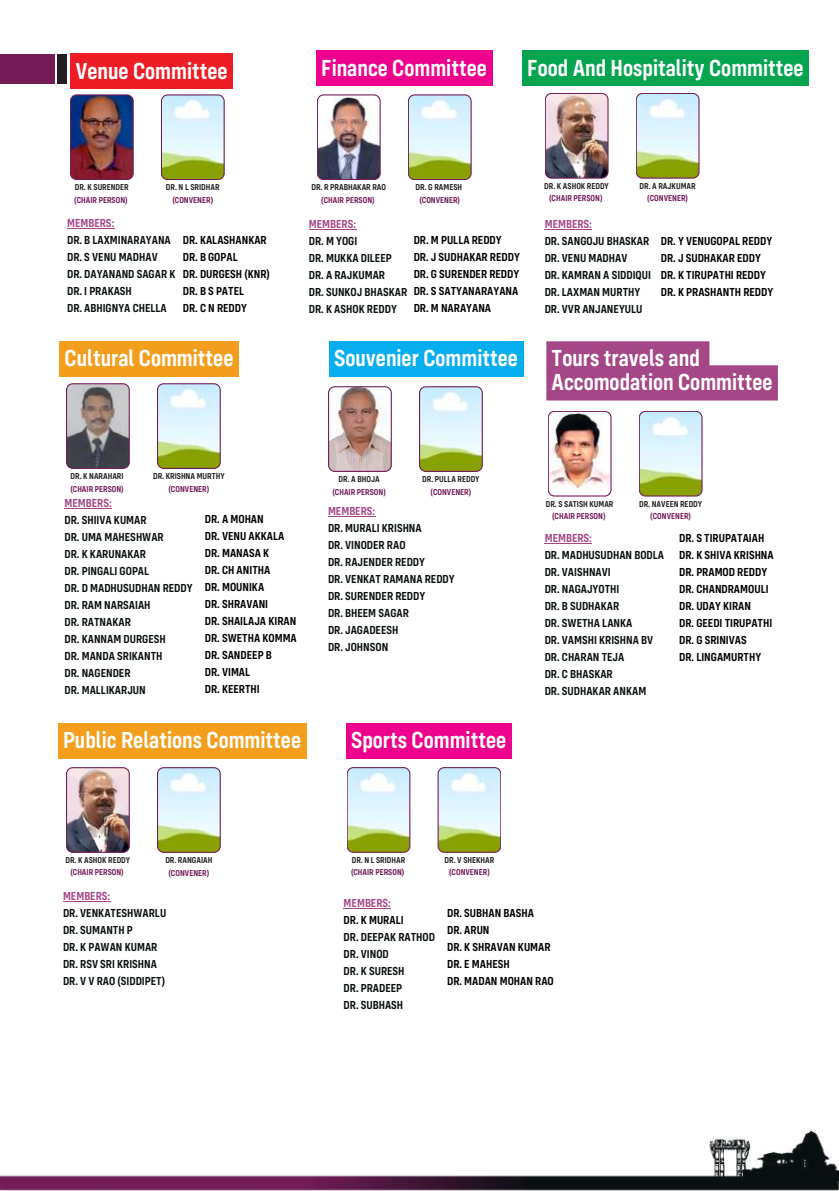
<style>
.page{position:relative;width:839px;height:1191px;background:#fff}
.page>*{position:absolute;margin:0;border:0;box-sizing:border-box;transform-origin:0 0}
.t1{font:600 24px/24px "Config Condensed";color:#fff}
.t2{font:600 12px/17px "Config Condensed";color:#090f10}
.t3{font:600 12px/17px "Config Condensed";color:#000}
.t4{font:600 12px "Config Condensed";color:#a54686}
.t5{font:600 12px/17px "Config Condensed";color:#010203}
.t6{font:600 8.8px "Config Condensed";color:#231f20}
.t7{font:600 8.8px "Config Condensed";color:#741b57}
.t8{font:600 8.8px "Config Condensed";color:#731b57}
</style>
<div class="page">
<img style="left:0;top:1137px;width:838px;height:54px">
<img style="left:743px;top:1129px;width:95px;height:52px">
<div style="left:0;top:54px;width:54px;height:30px;background:#731b57"></div>
<div style="left:58px;top:54px;width:9px;height:30px;background:#231f20"></div>
<img style="left:70px;top:94px;width:64px;height:86px">
<svg style="left:161px;top:94px;width:64px;height:86px;background:#c8d8be"></svg>
<img style="left:317px;top:94px;width:63px;height:86px">
<svg style="left:408px;top:94px;width:63px;height:86px;background:#c9d9bf"></svg>
<img style="left:545px;top:93px;width:63px;height:86px">
<svg style="left:636px;top:93px;width:63px;height:86px;background:#c9dac0"></svg>
<svg style="left:328px;top:386px;width:64px;height:86px"></svg>
<svg style="left:419px;top:386px;width:64px;height:86px;background:#c8d7be"></svg>
<img style="left:548px;top:411px;width:63px;height:85px">
<svg style="left:639px;top:411px;width:63px;height:85px;background:#c9dabf"></svg>
<svg style="left:66px;top:383px;width:64px;height:86px;background:#857b81"></svg>
<svg style="left:157px;top:383px;width:64px;height:86px;background:#c8d7be"></svg>
<img style="left:66px;top:767px;width:64px;height:86px">
<svg style="left:157px;top:767px;width:64px;height:86px;background:#c8d7be"></svg>
<svg style="left:347px;top:767px;width:63px;height:86px;background:#c9d9c0"></svg>
<svg style="left:437px;top:767px;width:64px;height:86px;background:#c9d8c0"></svg>
<div style="left:316px;top:51px;width:176px;height:35px;background:#ec008c"></div>
<hr style="left:309px;top:229px;width:47px;height:1px;background:#a54686">
<hr style="left:544px;top:229px;width:48px;height:1px;background:#a54686">
<div style="left:522px;top:51px;width:286px;height:35px;background:#05a550"></div>
<div style="left:59px;top:341px;width:179px;height:35px;background:#f39e1d"></div>
<hr style="left:65px;top:508px;width:47px;height:1px;background:#a54686">
<svg style="left:546px;top:341px;width:231px;height:60px;background:#b05e95"></svg>
<div style="left:329px;top:341px;width:194px;height:36px;background:#06aeef"></div>
<hr style="left:328px;top:516px;width:47px;height:1px;background:#a54686">
<hr style="left:544px;top:543px;width:48px;height:1px;background:#a54686">
<div style="left:346px;top:723px;width:165px;height:35px;background:#ec008c"></div>
<div style="left:58px;top:723px;width:248px;height:35px;background:#f39e1d"></div>
<hr style="left:63px;top:901px;width:47px;height:1px;background:#a54686">
<div style="left:70px;top:54px;width:163px;height:35px;background:#ed1c25"></div>
<hr style="left:67px;top:228px;width:47px;height:1px;background:#a54686">
<hr style="left:343px;top:908px;width:48px;height:1px;background:#a54686">
<h1 class="t1" style="left:75px;top:58px;width:154px">Venue Committee</h1>
<h1 class="t1" style="left:321px;top:55px;width:167px">Finance Committee</h1>
<h1 class="t1" style="left:527px;top:55px;width:278px">Food And Hospitality Committee</h1>
<p class="t6" style="left:75px;top:182px;width:55px">DR. K SURENDER</p>
<p class="t8" style="left:74px;top:194px;width:55px">(CHAIR PERSON)</p>
<p class="t6" style="left:166px;top:182px;width:55px">DR. N L SRIDHAR</p>
<p class="t7" style="left:172px;top:194px;width:42px">(CONVENER)</p>
<p class="t6" style="left:311px;top:182px;width:76px">DR. R PRABHAKAR RAO</p>
<p class="t7" style="left:321px;top:194px;width:55px">(CHAIR PERSON)</p>
<p class="t6" style="left:415px;top:182px;width:48px">DR. G RAMESH</p>
<p class="t8" style="left:419px;top:194px;width:42px">(CONVENER)</p>
<p class="t6" style="left:544px;top:180px;width:66px">DR. K ASHOK REDDY</p>
<p class="t7" style="left:549px;top:193px;width:55px">(CHAIR PERSON)</p>
<p class="t6" style="left:639px;top:180px;width:58px">DR. A RAJKUMAR</p>
<p class="t7" style="left:647px;top:193px;width:42px">(CONVENER)</p>
<p class="t4" style="left:67px;top:215px;width:49px">MEMBERS:</p>
<p class="t2" style="left:67px;top:231px;width:110px">DR. B LAXMINARAYANA<br>DR. S VENU MADHAV<br>DR. DAYANAND SAGAR K<br>DR. I PRAKASH<br>DR. ABHIGNYA CHELLA</p>
<p class="t5" style="left:183px;top:231px;width:89px">DR. KALASHANKAR<br>DR. B GOPAL<br>DR. DURGESH (KNR)<br>DR. B S PATEL<br>DR. C N REDDY</p>
<p class="t3" style="left:413px;top:231px;width:108px">DR. M PULLA REDDY<br>DR. J SUDHAKAR REDDY<br>DR. G SURENDER REDDY<br>DR. S SATYANARAYANA<br>DR. M NARAYANA</p>
<p class="t3" style="left:660px;top:232px;width:114px">DR. Y VENUGOPAL REDDY<br>DR. J SUDHAKAR EDDY<br>DR. K TIRUPATHI REDDY<br>DR. K PRASHANTH REDDY</p>
<p class="t4" style="left:309px;top:216px;width:49px">MEMBERS:</p>
<p class="t2" style="left:309px;top:232px;width:100px">DR. M YOGI<br>DR. MUKKA DILEEP<br>DR. A RAJKUMAR<br>DR. SUNKOJ BHASKAR<br>DR. K ASHOK REDDY</p>
<p class="t4" style="left:544px;top:216px;width:49px">MEMBERS:</p>
<p class="t2" style="left:544px;top:232px;width:108px">DR. SANGOJU BHASKAR<br>DR. VENU MADHAV<br>DR. KAMRAN A SIDDIQUI<br>DR. LAXMAN MURTHY<br>DR. VVR ANJANEYULU</p>
<h1 class="t1" style="left:65px;top:345px;width:170px">Cultural Committee</h1>
<h1 class="t1" style="left:334px;top:346px;width:185px">Souvenier Committee</h1>
<h1 class="t1" style="left:551px;top:346px;width:223px">Tours travels and<br>Accomodation Committee</h1>
<p class="t6" style="left:71px;top:470px;width:54px">DR. K NARAHARI</p>
<p class="t7" style="left:70px;top:483px;width:55px">(CHAIR PERSON)</p>
<p class="t6" style="left:153px;top:470px;width:73px">DR. KRISHNA MURTHY</p>
<p class="t7" style="left:168px;top:483px;width:42px">(CONVENER)</p>
<p class="t4" style="left:65px;top:496px;width:49px">MEMBERS:</p>
<p class="t2" style="left:65px;top:512px;width:129px">DR. SHIIVA KUMAR<br>DR. UMA MAHESHWAR<br>DR. K KARUNAKAR<br>DR. PINGALI GOPAL<br>DR. D MADHUSUDHAN REDDY<br>DR. RAM NARSAIAH<br>DR. RATNAKAR<br>DR. KANNAM DURGESH<br>DR. MANDA SRIKANTH<br>DR. NAGENDER<br>DR. MALLIKARJUN</p>
<p class="t3" style="left:205px;top:511px;width:93px">DR. A MOHAN<br>DR. VENU AKKALA<br>DR. MANASA K<br>DR. CH ANITHA<br>DR. MOUNIKA<br>DR. SHRAVANI<br>DR. SHAILAJA KIRAN<br>DR. SWETHA KOMMA<br>DR. SANDEEP B<br>DR. VIMAL<br>DR. KEERTHI</p>
<p class="t6" style="left:338px;top:473px;width:42px">DR. A BHOJA</p>
<p class="t7" style="left:332px;top:486px;width:55px">(CHAIR PERSON)</p>
<p class="t6" style="left:422px;top:473px;width:59px">DR. PULLA REDDY</p>
<p class="t7" style="left:430px;top:486px;width:42px">(CONVENER)</p>
<p class="t6" style="left:546px;top:498px;width:69px">DR. S SATISH KUMAR</p>
<p class="t7" style="left:552px;top:511px;width:55px">(CHAIR PERSON)</p>
<p class="t6" style="left:639px;top:498px;width:65px">DR. NAVEEN REDDY</p>
<p class="t7" style="left:650px;top:511px;width:42px">(CONVENER)</p>
<p class="t3" style="left:679px;top:530px;width:96px">DR. S TIRUPATAIAH<br>DR. K SHIVA KRISHNA<br>DR. PRAMOD REDDY<br>DR. CHANDRAMOULI<br>DR. UDAY KIRAN<br>DR. GEEDI TIRUPATHI<br>DR. G SRINIVAS<br>DR. LINGAMURTHY</p>
<p class="t4" style="left:328px;top:504px;width:49px">MEMBERS:</p>
<p class="t2" style="left:328px;top:519px;width:128px">DR. MURALI KRISHNA<br>DR. VINODER RAO<br>DR. RAJENDER REDDY<br>DR. VENKAT RAMANA REDDY<br>DR. SURENDER REDDY<br>DR. BHEEM SAGAR<br>DR. JAGADEESH<br>DR. JOHNSON</p>
<p class="t4" style="left:544px;top:531px;width:49px">MEMBERS:</p>
<p class="t2" style="left:544px;top:547px;width:121px">DR. MADHUSUDHAN BODLA<br>DR. VAISHNAVI<br>DR. NAGAJYOTHI<br>DR. B SUDHAKAR<br>DR. SWETHA LANKA<br>DR. VAMSHI KRISHNA BV<br>DR. CHARAN TEJA<br>DR. C BHASKAR<br>DR. SUDHAKAR ANKAM</p>
<h1 class="t1" style="left:63px;top:728px;width:239px">Public Relations Committee</h1>
<h1 class="t1" style="left:351px;top:728px;width:157px">Sports Committee</h1>
<p class="t6" style="left:66px;top:854px;width:66px">DR. K ASHOK REDDY</p>
<p class="t7" style="left:70px;top:867px;width:55px">(CHAIR PERSON)</p>
<p class="t6" style="left:165px;top:854px;width:49px">DR. RANGAIAH</p>
<p class="t7" style="left:168px;top:867px;width:42px">(CONVENER)</p>
<p class="t4" style="left:63px;top:889px;width:49px">MEMBERS:</p>
<p class="t2" style="left:63px;top:905px;width:105px">DR. VENKATESHWARLU<br>DR. SUMANTH P<br>DR. K PAWAN KUMAR<br>DR. RSV SRI KRISHNA<br>DR. V V RAO (SIDDIPET)</p>
<p class="t6" style="left:352px;top:854px;width:55px">DR. N L SRIDHAR</p>
<p class="t8" style="left:351px;top:867px;width:55px">(CHAIR PERSON)</p>
<p class="t4" style="left:343px;top:895px;width:49px">MEMBERS:</p>
<p class="t3" style="left:343px;top:911px;width:61px">DR. K MURALI</p>
<p class="t2" style="left:343px;top:928px;width:93px">DR. DEEPAK RATHOD<br>DR. VINOD<br>DR. K SURESH<br>DR. PRADEEP<br>DR. SUBHASH</p>
<p class="t6" style="left:444px;top:854px;width:51px">DR. V SHEKHAR</p>
<p class="t7" style="left:449px;top:867px;width:42px">(CONVENER)</p>
<p class="t3" style="left:447px;top:905px;width:108px">DR. SUBHAN BASHA<br>DR. ARUN<br>DR. K SHRAVAN KUMAR<br>DR. E MAHESH<br>DR. MADAN MOHAN RAO</p>
</div>
